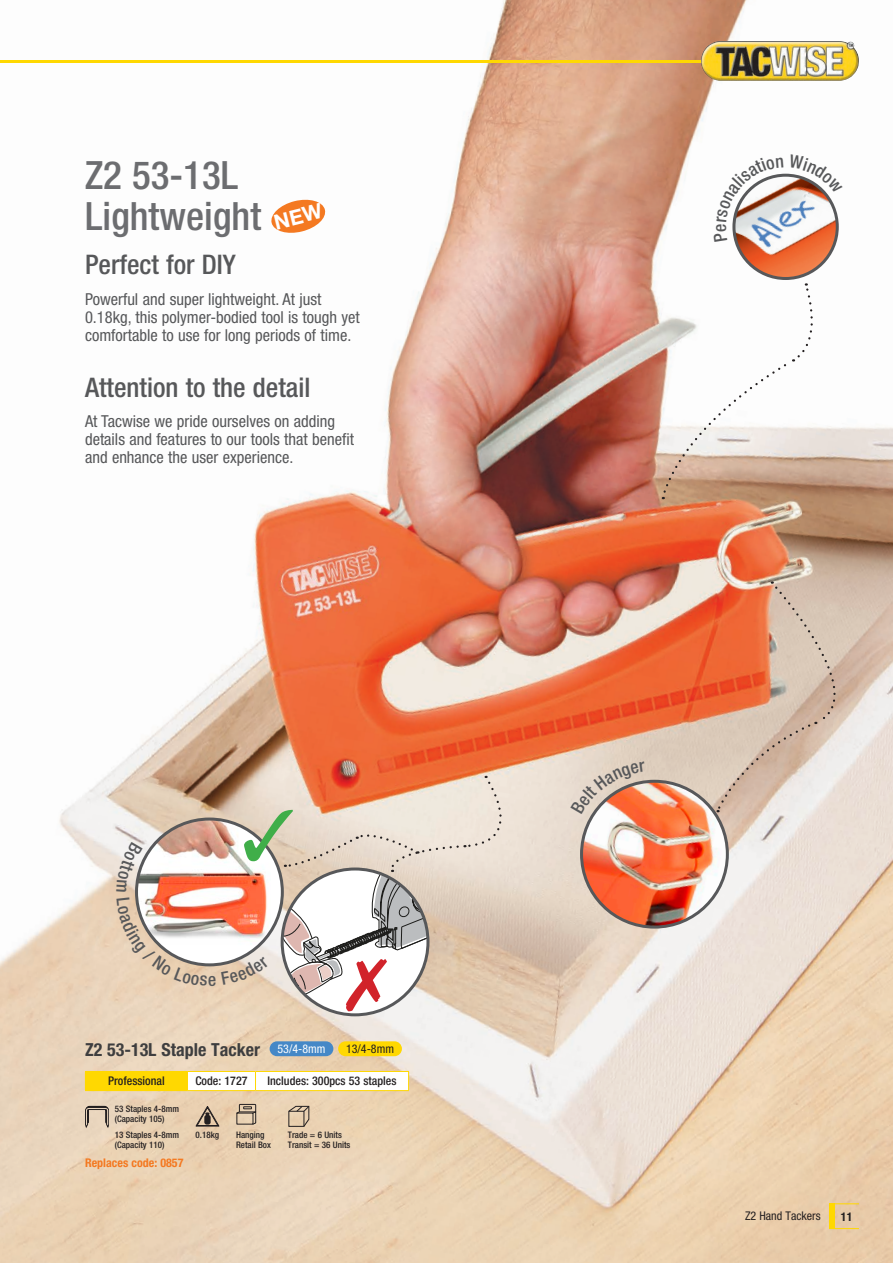
<style>
.page{position:relative;width:893px;height:1263px;background:#fff}
.page>*{position:absolute;margin:0;border:0;box-sizing:border-box;transform-origin:0 0}
.heading_4{font:500 condensed 39px/40.5px "Helvetica Neue LT Pro";color:#6c6d70}
.heading_4-2{font:500 condensed 27px "Helvetica Neue LT Pro";color:#57585a}
.Heading_1{font:700 condensed 18px "Helvetica Neue LT Pro";color:#3e3e3f}
.heading_4-3{font:condensed 16.5px/18px "Helvetica Neue LT Pro";color:#57585a}
.Heading_1-2{font:500 condensed 12px "Helvetica Neue LT Pro";color:#231f20}
.staple_table{font:condensed 12px "Helvetica Neue LT Pro";color:#231f20}
.staple_table-2{font:700 condensed 12px "Helvetica Neue LT Pro";color:#f47921}
.staple_table-3{font:condensed 12px "Helvetica Neue LT Pro";color:#fff}
.t1{font:700 condensed 12px "Helvetica Neue LT Pro";color:#231f20}
.small_info{font:500 condensed 9px/9.8px "Helvetica Neue LT Pro";color:#231f20}
</style>
<div class="page">
<img style="left:0;top:0;width:893px;height:1263px">
<img style="left:734px;top:175px;width:103px;height:103px;border-radius:52px">
<div style="left:732px;top:174px;width:107px;height:106px;border:3px solid #57585a;border-radius:50%"></div>
<svg style="left:662px;top:283px;width:157px;height:216px"></svg>
<div style="left:85px;top:1071px;width:102px;height:19px;background:#ffd801"></div>
<svg style="left:187px;top:1071px;width:222px;height:19px"></svg>
<hr style="left:85px;top:1090px;width:102px;height:1px;background:#ffd801">
<hr style="left:187px;top:1090px;width:68px;height:1px;background:#ffd801">
<hr style="left:255px;top:1090px;width:154px;height:1px;background:#ffd801">
<div style="left:270px;top:1041px;width:63px;height:15px;background:#4588c7;border-radius:7px"></div>
<div style="left:338px;top:1041px;width:64px;height:15px;background:#ffd801;border-radius:7px"></div>
<svg style="left:85px;top:1106px;width:24px;height:22px"></svg>
<svg style="left:195px;top:1106px;width:25px;height:20px"></svg>
<svg style="left:236px;top:1104px;width:20px;height:20px"></svg>
<svg style="left:288px;top:1106px;width:21px;height:21px"></svg>
<svg style="left:716px;top:581px;width:150px;height:231px;background:#dcb49f"></svg>
<img style="left:581px;top:781px;width:146px;height:146px;border-radius:73px">
<div style="left:580px;top:780px;width:149px;height:148px;border:3px solid #57585a;border-radius:50%"></div>
<hr style="left:829px;top:1203px;width:30px;height:1px;background:#ffd801">
<div style="left:829px;top:1203px;width:5px;height:26px;background:#ffd801"></div>
<hr style="left:829px;top:1228px;width:30px;height:1px;background:#ffd801">
<hr style="left:0;top:61px;width:702px;height:2px;background:#ffd801">
<img style="left:701px;top:41px;width:158px;height:40px">
<svg style="left:713px;top:157px;width:70px;height:84px"></svg>
<svg style="left:789px;top:154px;width:54px;height:39px"></svg>
<svg style="left:571px;top:761px;width:74px;height:53px;background:#e2bda9"></svg>
<svg style="left:116px;top:776px;width:402px;height:235px"></svg>
<svg style="left:270px;top:197px;width:57px;height:38px"></svg>
<p class="heading_4" style="left:85px;top:155px;width:178px">Z2 53-13L<br>Lightweight</p>
<p class="heading_4-2" style="left:85px;top:249px;width:152px">Perfect for DIY</p>
<p class="heading_4-3" style="left:85px;top:290px;width:276px">Powerful and super lightweight. At just<br>0.18kg, this polymer-bodied tool is tough yet comfortable to use for long periods of time.</p>
<p class="heading_4-2" style="left:85px;top:371px;width:227px">Attention to the detail</p>
<p class="heading_4-3" style="left:85px;top:412px;width:271px">At Tacwise we pride ourselves on adding details and features to our tools that benefit and enhance the user experience.</p>
<p class="Heading_1" style="left:85px;top:1039px;width:177px">Z2 53-13L Staple Tacker</p>
<p class="staple_table-3" style="left:278px;top:1042px;width:49px">53/4-8mm</p>
<p class="staple_table" style="left:346px;top:1042px;width:49px">13/4-8mm</p>
<p class="Heading_1-2" style="left:108px;top:1074px;width:58px">Professional</p>
<p class="Heading_1-2" style="left:195px;top:1074px;width:54px">Code: 1727</p>
<p class="Heading_1-2" style="left:267px;top:1074px;width:131px">Includes: 300pcs 53 staples</p>
<p class="small_info" style="left:115px;top:1104px;width:66px">53 Staples 4-8mm</p>
<p class="small_info" style="left:115px;top:1114px;width:51px">(Capacity 105)</p>
<p class="small_info" style="left:115px;top:1130px;width:66px">13 Staples 4-8mm</p>
<p class="small_info" style="left:115px;top:1139px;width:51px">(Capacity 110)</p>
<p class="staple_table-2" style="left:85px;top:1155px;width:100px">Replaces code: 0857</p>
<p class="small_info" style="left:196px;top:1130px;width:25px">0.18kg</p>
<p class="small_info" style="left:236px;top:1130px;width:36px">Hanging<br>Retail Box</p>
<p class="small_info" style="left:288px;top:1130px;width:64px">Trade = 6 Units<br>Transit = 36 Units</p>
<p class="staple_table" style="left:745px;top:1209px;width:77px">Z2 Hand Tackers</p>
<p class="t1" style="left:841px;top:1209px;width:13px">11</p>
</div>
